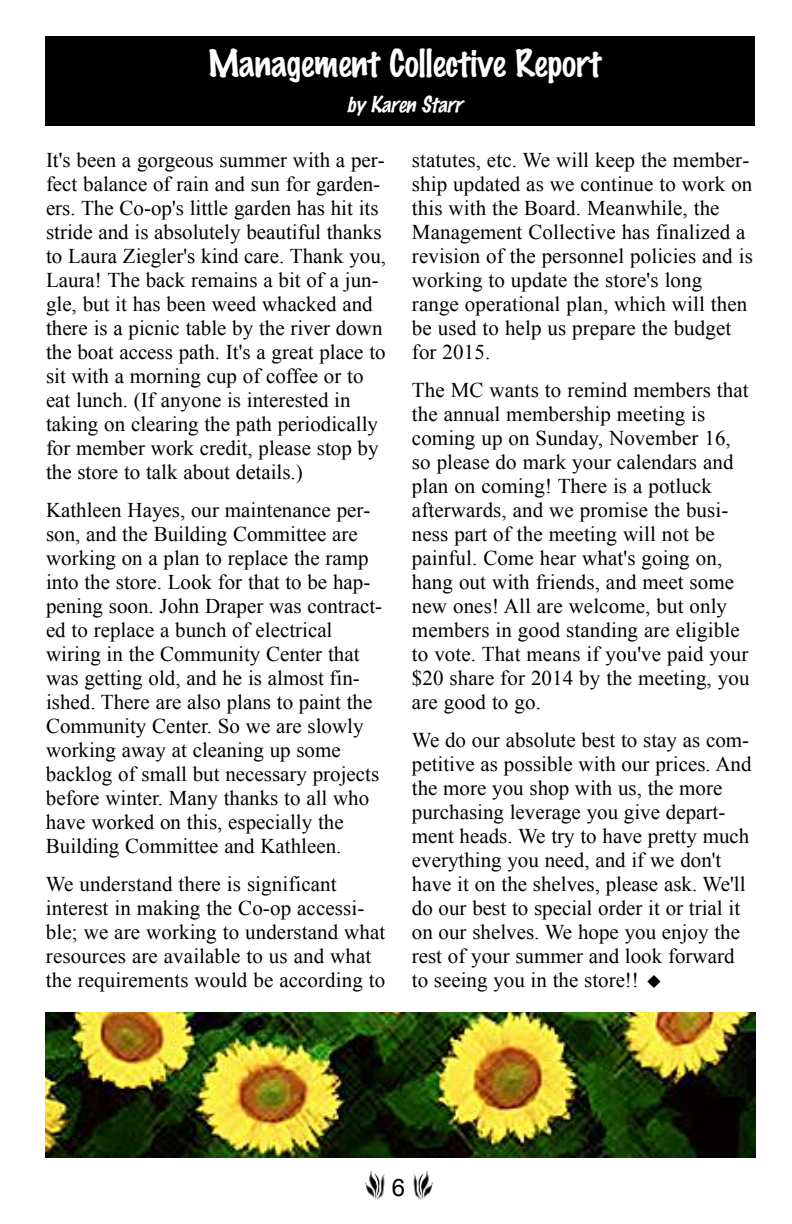
<style>
.page{position:relative;width:792px;height:1224px;background:#fff}
.page>*{position:absolute;margin:0;border:0;box-sizing:border-box;transform-origin:0 0}
.t1{font:100 34px "Marker Felt";color:#fff}
.t2{font:24px "Arial";color:#000}
.t3{font:21px/24px "Times New Roman";color:#000}
.t4{font:italic 100 20px "Marker Felt";color:#fff}
</style>
<div class="page">
<img style="left:413px;top:1171px;width:20px;height:29px">
<img style="left:365px;top:1171px;width:20px;height:29px">
<div style="left:45px;top:36px;width:709px;height:90px;background:#000"></div>
<img style="left:45px;top:1012px;width:711px;height:146px">
<h1 class="t1" style="left:208px;top:47px;width:395px">Management Collective Report</h1>
<p class="t4" style="left:347px;top:95px;width:121px">by Karen Starr</p>
<p class="t3" style="left:46px;top:147px;width:342px">It's been a gorgeous summer with a per&shy;fect balance of rain and sun for garden&shy;ers. The Co-op's little garden has hit its stride and is absolutely beautiful thanks to Laura Ziegler's kind care. Thank you, Laura! The back remains a bit of a jun&shy;gle, but it has been weed whacked and there is a picnic table by the river down the boat access path. It's a great place to sit with a morning cup of coffee or to eat lunch. (If anyone is interested in taking on clearing the path periodically for member work credit, please stop by the store to talk about details.)</p>
<p class="t3" style="left:46px;top:497px;width:338px">Kathleen Hayes, our maintenance per&shy;son, and the Building Committee are working on a plan to replace the ramp into the store. Look for that to be hap&shy;pening soon. John Draper was contract&shy;ed to replace a bunch of electrical wiring in the Community Center that was getting old, and he is almost fin&shy;ished. There are also plans to paint the Community Center. So we are slowly working away at cleaning up some backlog of small but necessary projects before winter. Many thanks to all who have worked on this, especially the Building Committee and Kathleen.</p>
<p class="t3" style="left:46px;top:871px;width:341px">We understand there is significant interest in making the Co-op accessi&shy;ble; we are working to understand what resources are available to us and what the requirements would be according to</p>
<p class="t3" style="left:412px;top:147px;width:342px">statutes, etc. We will keep the member&shy;ship updated as we continue to work on this with the Board. Meanwhile, the Management Collective has finalized a revision of the personnel policies and is working to update the store's long range operational plan, which will then be used to help us prepare the budget for 2015.</p>
<p class="t3" style="left:412px;top:377px;width:339px">The MC wants to remind members that the annual membership meeting is coming up on Sunday, November 16, so please do mark your calendars and plan on coming! There is a potluck afterwards, and we promise the busi&shy;ness part of the meeting will not be painful. Come hear what's going on, hang out with friends, and meet some new ones! All are welcome, but only members in good standing are eligible to vote. That means if you've paid your $20 share for 2014 by the meeting, you are good to go.</p>
<p class="t3" style="left:412px;top:727px;width:341px">We do our absolute best to stay as com&shy;petitive as possible with our prices. And the more you shop with us, the more purchasing leverage you give depart&shy;ment heads. We try to have pretty much everything you need, and if we don't have it on the shelves, please ask. We'll do our best to special order it or trial it on our shelves. We hope you enjoy the rest of your summer and look forward to seeing you in the store!!</p>
<p class="t2" style="left:392px;top:1174px;width:15px">6</p>
</div>
